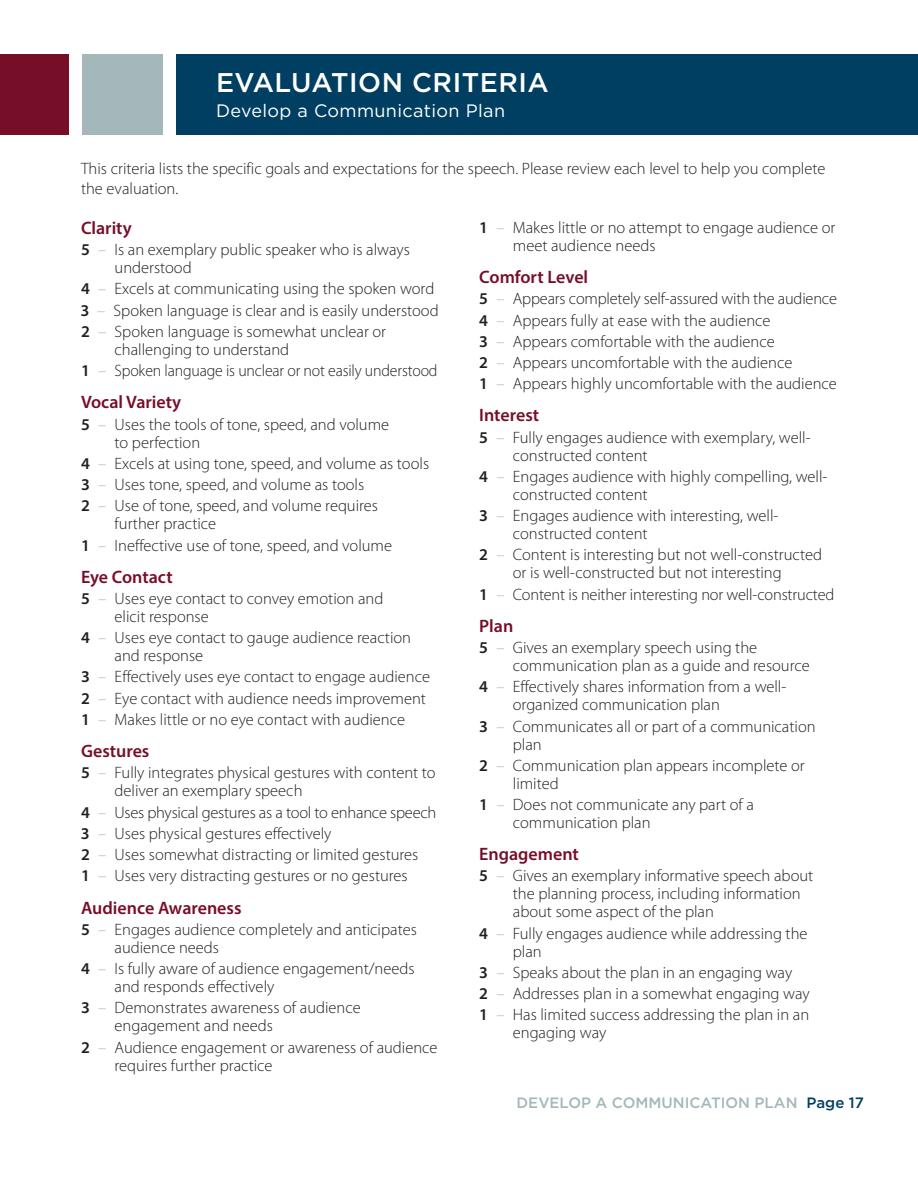
<style>
.page{position:relative;width:918px;height:1188px;background:#fff}
.page>*{position:absolute;margin:0;border:0;box-sizing:border-box;transform-origin:0 0}
.t1{font:500 27px "Gotham";letter-spacing:.02em;color:#fff}
.t2{font:600 18px "Myriad Pro";color:#770e28}
.t3{font:18px "Gotham";letter-spacing:.02em;color:#fff}
.t4{font:300 16.5px/18px "Myriad Pro";color:#231f20}
.t5{font:500 15px "Gotham";color:#a4b7ba}
.s1{font-weight:600}
.s2{color:#a4b7ba}
.s3{color:#003f61}
</style>
<div class="page">
<div style="left:176px;top:54px;width:742px;height:81px;background:#003f61"></div>
<div style="left:82px;top:54px;width:81px;height:81px;background:#a4b7ba"></div>
<div style="left:0;top:54px;width:68px;height:81px;background:#770e28"></div>
<h1 class="t1" style="left:216px;top:70px;width:334px">EVALUATION CRITERIA</h1>
<p class="t3" style="left:216px;top:103px;width:291px">Develop a Communication Plan</p>
<p class="t4" style="left:81px;top:160px;width:746px;line-height:19.5px">This criteria lists the specific goals and expectations for the speech. Please review each level to help you complete the evaluation.</p>
<p class="t2" style="left:81px;top:221px;width:52px">Clarity</p>
<p class="t4" style="left:115px;top:242px;width:297px;text-indent:-34px"><span class="s1">5</span> <span class="s2">–</span> Is an exemplary public speaker who is always understood</p>
<p class="t4" style="left:81px;top:280px;width:359px;line-height:21.3px"><span class="s1">4</span> <span class="s2">–</span> Excels at communicating using the spoken word<br><span class="s1">3</span> <span class="s2">–</span> Spoken language is clear and is easily understood<br><span class="s1">2</span> <span class="s2">–</span> Spoken language is somewhat unclear or</p>
<p class="t4" style="left:81px;top:340px;width:358px;line-height:21.3px;text-indent:34px">challenging to understand<br><span class="s1">1</span> <span class="s2">–</span> Spoken language is unclear or not easily understood</p>
<p class="t2" style="left:81px;top:395px;width:102px">Vocal Variety</p>
<p class="t4" style="left:115px;top:417px;width:276px;text-indent:-34px"><span class="s1">5</span> <span class="s2">–</span> Uses the tools of tone, speed, and volume to perfection</p>
<p class="t4" style="left:81px;top:454px;width:350px;line-height:21.3px"><span class="s1">4</span> <span class="s2">–</span> Excels at using tone, speed, and volume as tools<br><span class="s1">3</span> <span class="s2">–</span> Uses tone, speed, and volume as tools<br><span class="s1">2</span> <span class="s2">–</span> Use of tone, speed, and volume requires</p>
<p class="t4" style="left:81px;top:515px;width:313px;line-height:21.3px;text-indent:34px">further practice<br><span class="s1">1</span> <span class="s2">–</span> Ineffective use of tone, speed, and volume</p>
<p class="t2" style="left:81px;top:570px;width:93px">Eye Contact</p>
<p class="t4" style="left:115px;top:591px;width:270px;text-indent:-34px"><span class="s1">5</span> <span class="s2">–</span> Uses eye contact to convey emotion and elicit response</p>
<p class="t4" style="left:115px;top:630px;width:298px;text-indent:-34px"><span class="s1">4</span> <span class="s2">–</span> Uses eye contact to gauge audience reaction and response</p>
<p class="t4" style="left:81px;top:668px;width:351px;line-height:21.3px"><span class="s1">3</span> <span class="s2">–</span> Effectively uses eye contact to engage audience<br><span class="s1">2</span> <span class="s2">–</span> Eye contact with audience needs improvement<br><span class="s1">1</span> <span class="s2">–</span> Makes little or no eye contact with audience</p>
<p class="t2" style="left:81px;top:744px;width:70px">Gestures</p>
<p class="t4" style="left:115px;top:765px;width:323px;text-indent:-34px"><span class="s1">5</span> <span class="s2">–</span> Fully integrates physical gestures with content to deliver an exemplary speech</p>
<p class="t4" style="left:81px;top:803px;width:357px;line-height:21.3px"><span class="s1">4</span> <span class="s2">–</span> Uses physical gestures as a tool to enhance speech <span class="s1">3</span> <span class="s2">–</span> Uses physical gestures effectively<br><span class="s1">2</span> <span class="s2">–</span> Uses somewhat distracting or limited gestures<br><span class="s1">1</span> <span class="s2">–</span> Uses very distracting gestures or no gestures</p>
<p class="t2" style="left:81px;top:901px;width:162px">Audience Awareness</p>
<p class="t4" style="left:115px;top:922px;width:304px;text-indent:-34px"><span class="s1">5</span> <span class="s2">–</span> Engages audience completely and anticipates audience needs</p>
<p class="t4" style="left:115px;top:961px;width:302px;text-indent:-34px"><span class="s1">4</span> <span class="s2">–</span> Is fully aware of audience engagement/needs and responds effectively</p>
<p class="t4" style="left:115px;top:1000px;width:248px;text-indent:-34px"><span class="s1">3</span> <span class="s2">–</span> Demonstrates awareness of audience engagement and needs</p>
<p class="t4" style="left:115px;top:1039px;width:324px;text-indent:-34px"><span class="s1">2</span> <span class="s2">–</span> Audience engagement or awareness of audience requires further practice</p>
<p class="t4" style="left:513px;top:220px;width:324px;text-indent:-34px"><span class="s1">1</span> <span class="s2">–</span> Makes little or no attempt to engage audience or meet audience needs</p>
<p class="t2" style="left:479px;top:270px;width:111px">Comfort Level</p>
<p class="t4" style="left:479px;top:290px;width:359px;line-height:21.3px"><span class="s1">5</span> <span class="s2">–</span> Appears completely self-assured with the audience <span class="s1">4</span> <span class="s2">–</span> Appears fully at ease with the audience<br><span class="s1">3</span> <span class="s2">–</span> Appears comfortable with the audience<br><span class="s1">2</span> <span class="s2">–</span> Appears uncomfortable with the audience<br><span class="s1">1</span> <span class="s2">–</span> Appears highly uncomfortable with the audience</p>
<p class="t2" style="left:479px;top:408px;width:61px">Interest</p>
<p class="t4" style="left:513px;top:430px;width:299px;text-indent:-34px"><span class="s1">5</span> <span class="s2">–</span> Fully engages audience with exemplary, well&shy;constructed content</p>
<p class="t4" style="left:513px;top:469px;width:316px;text-indent:-34px"><span class="s1">4</span> <span class="s2">–</span> Engages audience with highly compelling, well&shy;constructed content</p>
<p class="t4" style="left:513px;top:508px;width:267px;text-indent:-34px"><span class="s1">3</span> <span class="s2">–</span> Engages audience with interesting, well&shy;constructed content</p>
<p class="t4" style="left:479px;top:547px;width:344px;text-align:center"><span class="s1">2</span> <span class="s2">–</span> Content is interesting but not well-constructed or is well-constructed but not interesting</p>
<p class="t4" style="left:479px;top:587px;width:357px"><span class="s1">1</span> <span class="s2">–</span> Content is neither interesting nor well-constructed</p>
<p class="t2" style="left:479px;top:619px;width:36px">Plan</p>
<p class="t4" style="left:513px;top:640px;width:298px;text-indent:-34px"><span class="s1">5</span> <span class="s2">–</span> Gives an exemplary speech using the communication plan as a guide and resource</p>
<p class="t4" style="left:513px;top:679px;width:275px;text-indent:-34px"><span class="s1">4</span> <span class="s2">–</span> Effectively shares information from a well&shy;organized communication plan</p>
<p class="t4" style="left:513px;top:718px;width:304px;text-indent:-34px"><span class="s1">3</span> <span class="s2">–</span> Communicates all or part of a communication plan</p>
<p class="t4" style="left:513px;top:758px;width:293px;text-indent:-34px"><span class="s1">2</span> <span class="s2">–</span> Communication plan appears incomplete or limited</p>
<p class="t4" style="left:513px;top:797px;width:243px;text-indent:-34px"><span class="s1">1</span> <span class="s2">–</span> Does not communicate any part of a communication plan</p>
<p class="t2" style="left:479px;top:847px;width:101px">Engagement</p>
<p class="t4" style="left:513px;top:868px;width:302px;text-indent:-34px"><span class="s1">5</span> <span class="s2">–</span> Gives an exemplary informative speech about the planning process, including information about some aspect of the plan</p>
<p class="t4" style="left:513px;top:926px;width:296px;text-indent:-34px"><span class="s1">4</span> <span class="s2">–</span> Fully engages audience while addressing the plan</p>
<p class="t4" style="left:479px;top:963px;width:332px;line-height:21.3px"><span class="s1">3</span> <span class="s2">–</span> Speaks about the plan in an engaging way<br><span class="s1">2</span> <span class="s2">–</span> Addresses plan in a somewhat engaging way<br><span class="s1">1</span> <span class="s2">–</span> Has limited success addressing the plan in an</p>
<p class="t4" style="left:513px;top:1025px;width:95px">engaging way</p>
<p class="t5" style="left:517px;top:1096px;width:349px">DEVELOP A COMMUNICATION PLAN <span class="s3">Page 17</span></p>
</div>
